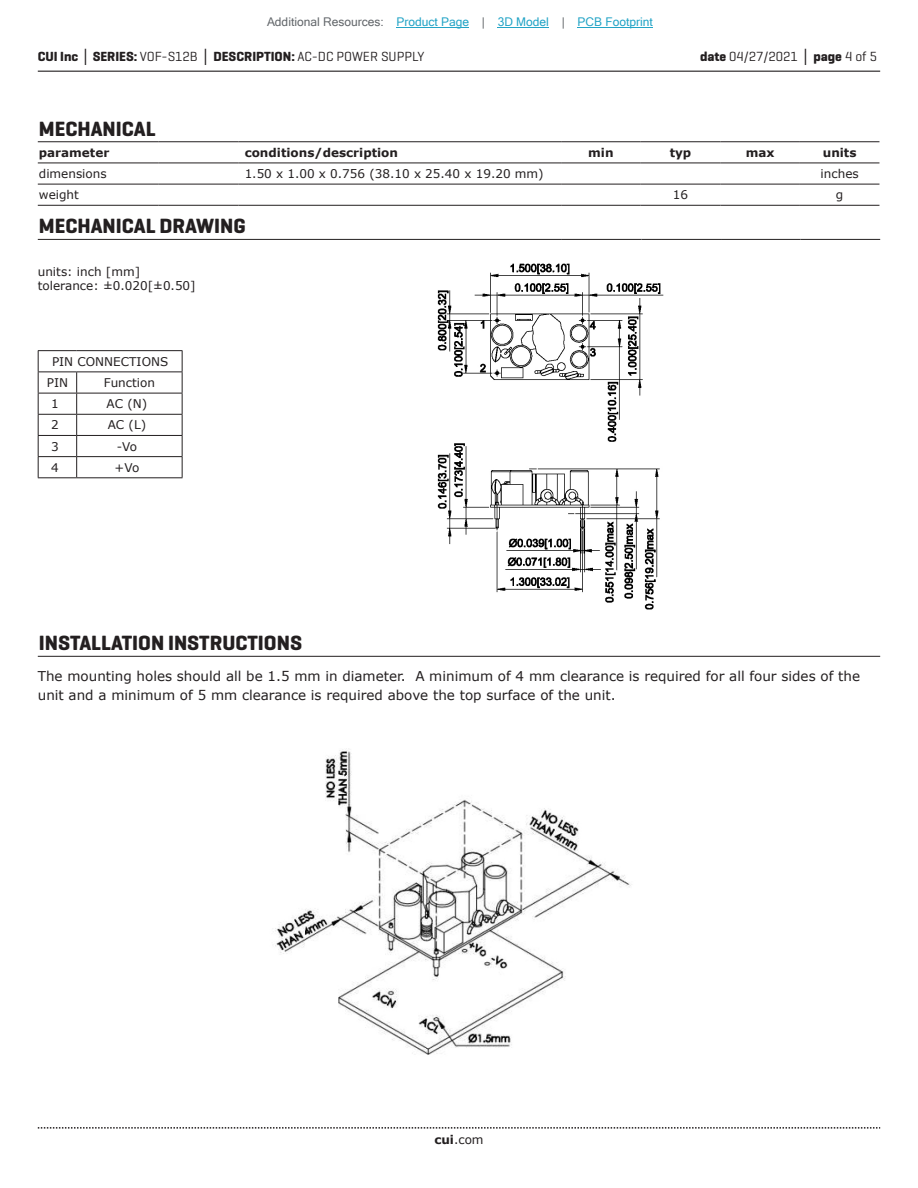
<style>
.page{position:relative;width:918px;height:1188px;background:#fff}
.page>*{position:absolute;margin:0;border:0;box-sizing:border-box;transform-origin:0 0}
.t1{font:700 21px "Geogrotesque";color:#231f20}
.t2{font:13.5px/19.5px "Verdana";color:#231f20}
.t3{font:700 13.5px "Geogrotesque";color:#231f20}
.t4{font:13.5px "Geogrotesque";color:#231f20}
.t5{font:12px/21.3px "Verdana";color:#231f20}
.t6{font:12px "Microsoft Sans Serif";color:#23a4c6}
.t7{font:700 12px "Verdana";color:#231f20}
.s1{color:#63676b}
.s2{font-family:"Verdana"}
.s3{font-weight:400}
.s4{font-weight:700}
.s5{font-family:"Verdana";font-weight:700}
</style>
<div class="page">
<hr style="left:38px;top:71px;width:842px;height:1px;background:#231f20">
<svg style="left:38px;top:1127px;width:842px;height:2px"></svg>
<hr style="left:38px;top:350px;width:39px;height:1px;background:#231f20">
<hr style="left:77px;top:350px;width:106px;height:1px;background:#231f20">
<hr style="left:38px;top:372px;width:39px;height:1px;background:#231f20">
<hr style="left:77px;top:372px;width:106px;height:1px;background:#231f20">
<hr style="left:38px;top:393px;width:39px;height:1px;background:#231f20">
<hr style="left:77px;top:393px;width:106px;height:1px;background:#231f20">
<hr style="left:38px;top:414px;width:39px;height:1px;background:#231f20">
<hr style="left:77px;top:414px;width:106px;height:1px;background:#231f20">
<hr style="left:38px;top:435px;width:39px;height:1px;background:#231f20">
<hr style="left:77px;top:435px;width:106px;height:1px;background:#231f20">
<hr style="left:38px;top:456px;width:39px;height:1px;background:#231f20">
<hr style="left:77px;top:456px;width:106px;height:1px;background:#231f20">
<hr style="left:38px;top:477px;width:39px;height:1px;background:#231f20">
<hr style="left:77px;top:477px;width:106px;height:1px;background:#231f20">
<svg style="left:38px;top:351px;width:1px;height:126px"></svg>
<svg style="left:76px;top:372px;width:1px;height:105px"></svg>
<svg style="left:182px;top:351px;width:1px;height:126px"></svg>
<hr style="left:38px;top:141px;width:121px;height:1px;background:#231f20">
<hr style="left:159px;top:141px;width:80px;height:1px;background:#231f20">
<hr style="left:239px;top:141px;width:322px;height:1px;background:#231f20">
<hr style="left:561px;top:141px;width:80px;height:1px;background:#231f20">
<hr style="left:641px;top:141px;width:79px;height:1px;background:#231f20">
<hr style="left:720px;top:141px;width:80px;height:1px;background:#231f20">
<hr style="left:800px;top:141px;width:79px;height:1px;background:#231f20">
<hr style="left:38px;top:163px;width:121px;height:1px;background:#231f20">
<hr style="left:159px;top:163px;width:80px;height:1px;background:#231f20">
<hr style="left:239px;top:163px;width:322px;height:1px;background:#231f20">
<hr style="left:561px;top:163px;width:80px;height:1px;background:#231f20">
<hr style="left:641px;top:163px;width:79px;height:1px;background:#231f20">
<hr style="left:720px;top:163px;width:80px;height:1px;background:#231f20">
<hr style="left:800px;top:163px;width:79px;height:1px;background:#231f20">
<hr style="left:38px;top:184px;width:121px;height:1px;background:#231f20">
<hr style="left:159px;top:184px;width:80px;height:1px;background:#231f20">
<hr style="left:239px;top:184px;width:322px;height:1px;background:#231f20">
<hr style="left:561px;top:184px;width:80px;height:1px;background:#231f20">
<hr style="left:641px;top:184px;width:79px;height:1px;background:#231f20">
<hr style="left:720px;top:184px;width:80px;height:1px;background:#231f20">
<hr style="left:800px;top:184px;width:79px;height:1px;background:#231f20">
<hr style="left:38px;top:205px;width:121px;height:1px;background:#231f20">
<hr style="left:159px;top:205px;width:80px;height:1px;background:#231f20">
<hr style="left:239px;top:205px;width:322px;height:1px;background:#231f20">
<hr style="left:561px;top:205px;width:80px;height:1px;background:#231f20">
<hr style="left:641px;top:205px;width:79px;height:1px;background:#231f20">
<hr style="left:720px;top:205px;width:80px;height:1px;background:#231f20">
<hr style="left:800px;top:205px;width:79px;height:1px;background:#231f20">
<hr style="left:38px;top:239px;width:524px;height:1px;background:#231f20">
<hr style="left:562px;top:239px;width:79px;height:1px;background:#231f20">
<hr style="left:641px;top:239px;width:80px;height:1px;background:#231f20">
<hr style="left:721px;top:239px;width:80px;height:1px;background:#231f20">
<hr style="left:801px;top:239px;width:79px;height:1px;background:#231f20">
<hr style="left:38px;top:656px;width:842px;height:1px;background:#231f20">
<img style="left:275px;top:749px;width:356px;height:306px">
<img style="left:437px;top:263px;width:227px;height:347px">
<hr style="left:397px;top:27px;width:72px;height:1px;background:#23a4c6">
<hr style="left:498px;top:27px;width:51px;height:1px;background:#23a4c6">
<hr style="left:578px;top:27px;width:75px;height:1px;background:#23a4c6">
<p class="t6" style="left:267px;top:15px;width:387px"><span class="s1">Additional Resources:</span> Product Page <span class="s1">|</span> 3D Model <span class="s1">|</span> PCB Footprint</p>
<p class="t3" style="left:38px;top:48px;width:388px">CUI Inc <span class="s2">│</span> SERIES: <span class="s3">VOF-S12B</span> <span class="s2">│</span> DESCRIPTION: <span class="s3">AC-DC POWER SUPPLY</span></p>
<p class="t4" style="left:700px;top:48px;width:179px"><span class="s4">date</span> 04/27/2021 <span class="s5">│</span> <span class="s4">page</span> 4 of 5</p>
<h1 class="t1" style="left:39px;top:116px;width:118px">MECHANICAL</h1>
<p class="t7" style="left:39px;top:144px;width:72px">parameter</p>
<p class="t7" style="left:245px;top:144px;width:155px">conditions/description</p>
<p class="t7" style="left:588px;top:144px;width:27px">min</p>
<p class="t7" style="left:670px;top:144px;width:23px">typ</p>
<p class="t7" style="left:746px;top:144px;width:30px">max</p>
<p class="t7" style="left:823px;top:144px;width:35px">units</p>
<p class="t5" style="left:39px;top:163px;width:69px">dimensions</p>
<p class="t5" style="left:245px;top:163px;width:301px">1.50 x 1.00 x 0.756 (38.10 x 25.40 x 19.20 mm)</p>
<p class="t5" style="left:821px;top:163px;width:40px">inches</p>
<p class="t5" style="left:39px;top:184px;width:42px">weight</p>
<p class="t5" style="left:673px;top:184px;width:17px">16</p>
<p class="t5" style="left:836px;top:184px;width:9px">g</p>
<h1 class="t1" style="left:39px;top:213px;width:208px">MECHANICAL DRAWING</h1>
<p class="t5" style="left:38px;top:264px;width:159px;line-height:14.4px">units: inch [mm] tolerance: ±0.020[±0.50]</p>
<p class="t5" style="left:47px;top:351px;width:123px;text-indent:5px">PIN CONNECTIONS<br>PIN</p>
<p class="t5" style="left:104px;top:372px;width:53px">Function</p>
<p class="t5" style="left:51px;top:393px;width:9px">1</p>
<p class="t5" style="left:107px;top:393px;width:42px">AC (N)</p>
<p class="t5" style="left:51px;top:414px;width:9px">2</p>
<p class="t5" style="left:108px;top:414px;width:40px">AC (L)</p>
<p class="t5" style="left:51px;top:435px;width:9px">3</p>
<p class="t5" style="left:117px;top:435px;width:22px">-Vo</p>
<p class="t5" style="left:51px;top:457px;width:9px">4</p>
<p class="t5" style="left:115px;top:457px;width:26px">+Vo</p>
<h1 class="t1" style="left:39px;top:630px;width:265px">INSTALLATION INSTRUCTIONS</h1>
<p class="t2" style="left:38px;top:666px;width:824px">The mounting holes should all be 1.5 mm in diameter. A minimum of 4 mm clearance is required for all four sides of the unit and a minimum of 5 mm clearance is required above the top surface of the unit.</p>
<p class="t5" style="left:434px;top:1129px;width:51px"><span class="s4">cui</span>.com</p>
</div>
